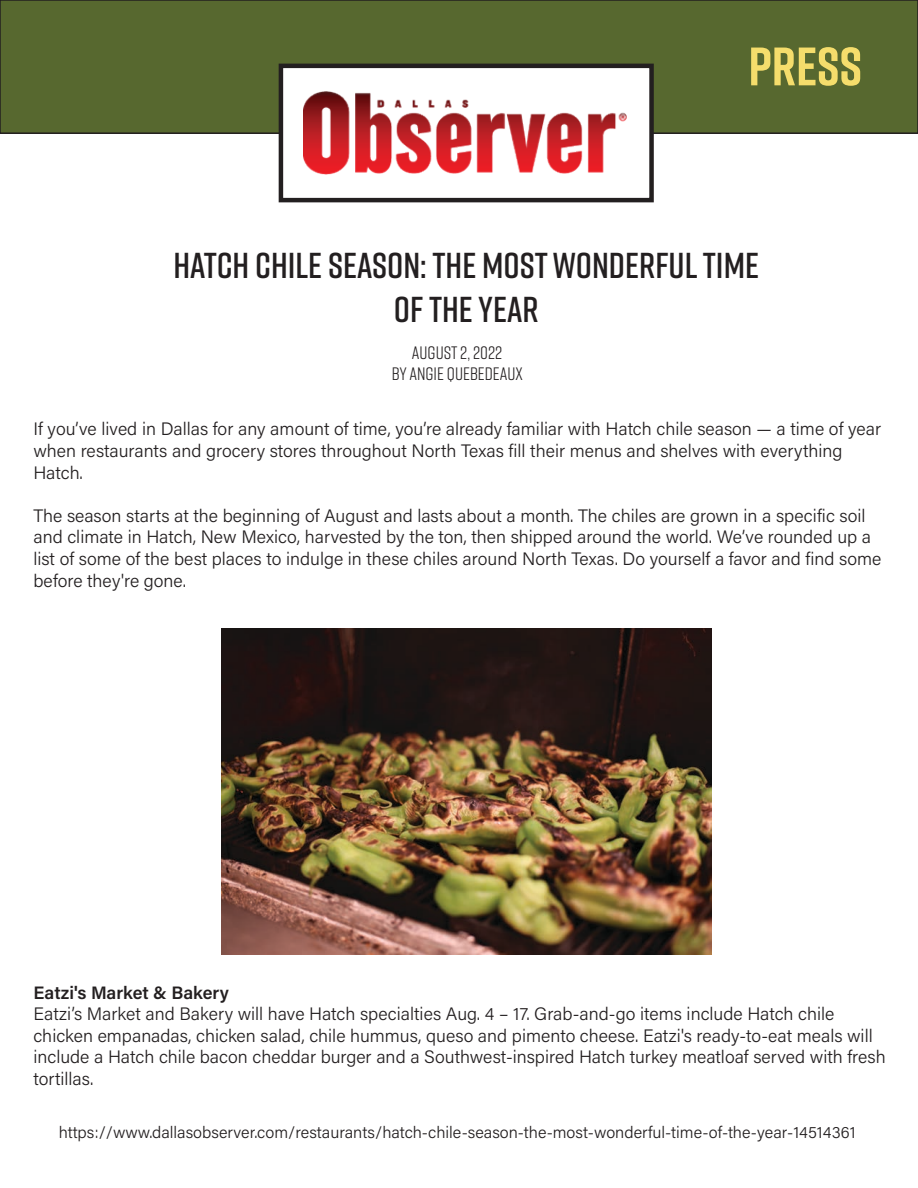
<style>
.page{position:relative;width:918px;height:1188px;background:#fff}
.page>*{position:absolute;margin:0;border:0;box-sizing:border-box;transform-origin:0 0}
.t1{font:700 54px "Rift";color:#f5dd6c}
.t2{font:600 36px/43.2px "Rift";color:#231f20;text-align:center}
.t3{font:300 18px/21.6px "Acumin Pro";color:#231f20}
.t4{font:18px/21.6px "Rift";color:#231f20;text-align:center}
.t5{font:600 18px "Acumin Pro";color:#231f20}
.t6{font:300 16.5px "Acumin Pro";color:#231f20}
</style>
<div class="page">
<div style="left:0;top:0;width:918px;height:133px;background:#57682f"></div>
<div style="left:0;top:0;width:918px;height:134px;border:2px solid #231f20"></div>
<div style="left:279px;top:64px;width:375px;height:138px;background:#fff;border:4px solid #231f20"></div>
<img style="left:221px;top:628px;width:490px;height:327px">
<img style="left:304px;top:91px;width:322px;height:84px">
<h1 class="t1" style="left:748px;top:28px;width:115px">PRESS</h1>
<h2 class="t2" style="left:173px;top:243px;width:587px">HATCH CHILE SEASON: THE MOST WONDERFUL TIME<br>OF THE YEAR</h2>
<p class="t4" style="left:392px;top:341px;width:133px">AUGUST 2, 2022<br>BY ANGIE QUEBEDEAUX</p>
<p class="t3" style="left:33px;top:418px;width:849px">If you’ve lived in Dallas for any amount of time, you’re already familiar with Hatch chile season — a time of year when restaurants and grocery stores throughout North Texas fill their menus and shelves with everything<br>Hatch.</p>
<p class="t3" style="left:33px;top:504px;width:849px">The season starts at the beginning of August and lasts about a month. The chiles are grown in a specific soil and climate in Hatch, New Mexico, harvested by the ton, then shipped around the world. We’ve rounded up a list of some of the best places to indulge in these chiles around North Texas. Do yourself a favor and find some before they're gone.</p>
<p class="t5" style="left:33px;top:980px;width:197px">Eatzi's Market &amp; Bakery</p>
<p class="t3" style="left:33px;top:1002px;width:854px">Eatzi’s Market and Bakery will have Hatch specialties Aug. 4 – 17. Grab-and-go items include Hatch chile chicken empanadas, chicken salad, chile hummus, queso and pimento cheese. Eatzi's ready-to-eat meals will include a Hatch chile bacon cheddar burger and a Southwest-inspired Hatch turkey meatloaf served with fresh tortillas.</p>
<p class="t6" style="left:59px;top:1121px;width:798px">https://www.dallasobserver.com/restaurants/hatch-chile-season-the-most-wonderful-time-of-the-year-14514361</p>
</div>
